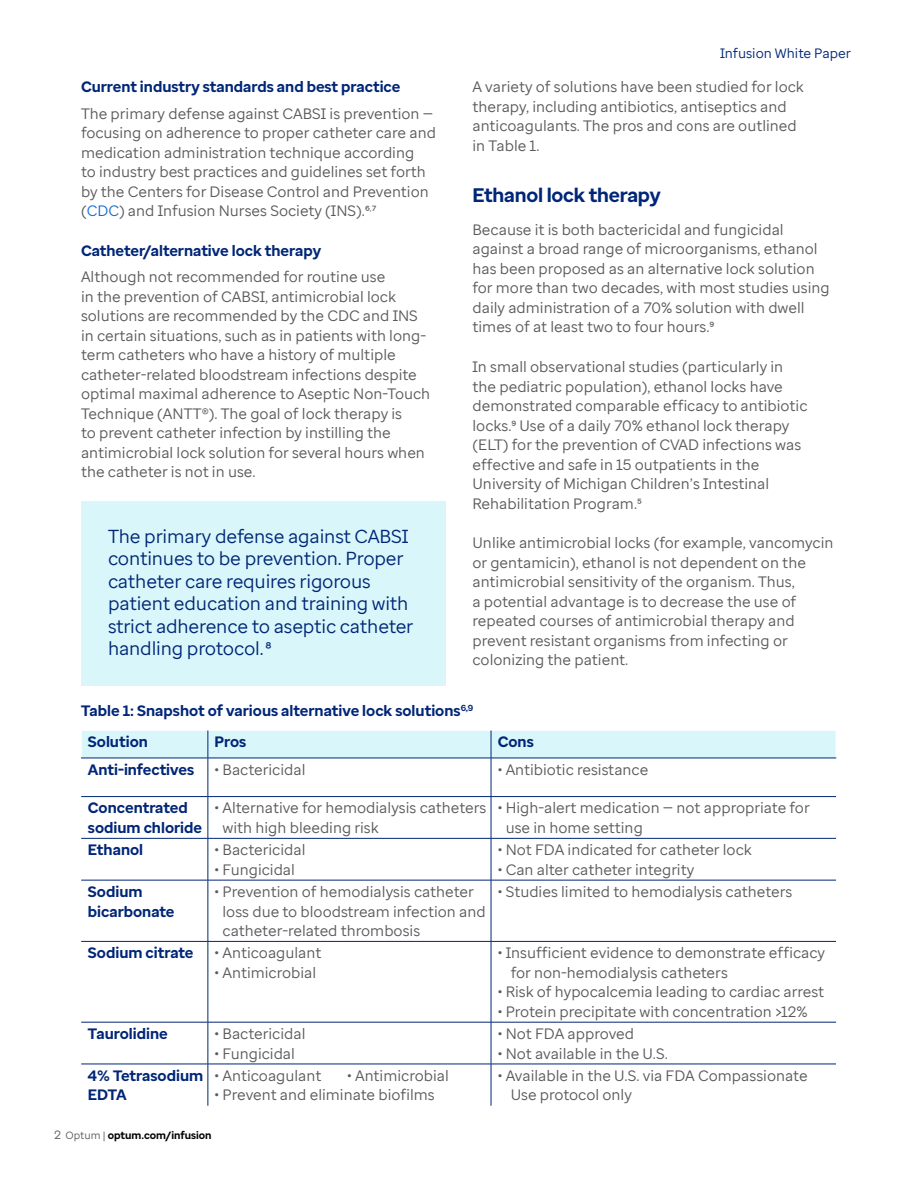
<style>
.page{position:relative;width:918px;height:1188px;background:#fff}
.page>*{position:absolute;margin:0;border:0;box-sizing:border-box;transform-origin:0 0}
.Section___Subhead_SML__choose_1{font:700 19.5px "Enterprise Sans";letter-spacing:-.01em;color:#002677}
.Callout_Head__19_auto_dk_blue{font:18.75px/22.5px "Enterprise Sans";letter-spacing:-.01em;color:#002677}
.Body_10_13{font:15px/19.5px "Enterprise Sans";color:#5a5a5a}
.Body_10_13-2{font:700 15px/19.5px "Enterprise Sans";color:#002677}
.Internal_-_Body_9_11{font:13.5px "Enterprise Sans";color:#002677}
.B2B_Signoff__7_8__-_black{font:700 10.5px "Enterprise Sans";color:#000}
.s1{color:#196ecf}
.s2{font-weight:400;font-size:12px;color:#5a5a5a}
.s3{font-weight:400;color:#5a5a5a}
</style>
<div class="page">
<div style="left:81px;top:501px;width:365px;height:185px;background:#d9f6fa"></div>
<svg style="left:81px;top:730px;width:756px;height:28px;background:#d5f1f7"></svg>
<hr style="left:81px;top:758px;width:127px;height:1px;background:#002677">
<hr style="left:208px;top:758px;width:283px;height:1px;background:#002677">
<hr style="left:208px;top:758px;width:1px;height:38px;background:#002677">
<hr style="left:491px;top:758px;width:345px;height:1px;background:#002677">
<hr style="left:491px;top:758px;width:1px;height:38px;background:#002677">
<hr style="left:81px;top:796px;width:127px;height:1px;background:#002677">
<hr style="left:208px;top:796px;width:283px;height:1px;background:#002677">
<hr style="left:208px;top:797px;width:1px;height:41px;background:#002677">
<hr style="left:491px;top:796px;width:345px;height:1px;background:#002677">
<hr style="left:491px;top:797px;width:1px;height:41px;background:#002677">
<hr style="left:81px;top:838px;width:127px;height:1px;background:#002677">
<hr style="left:208px;top:838px;width:283px;height:1px;background:#002677">
<hr style="left:208px;top:839px;width:1px;height:41px;background:#002677">
<hr style="left:491px;top:838px;width:345px;height:1px;background:#002677">
<hr style="left:491px;top:839px;width:1px;height:41px;background:#002677">
<hr style="left:81px;top:880px;width:127px;height:1px;background:#002677">
<hr style="left:208px;top:880px;width:283px;height:1px;background:#002677">
<hr style="left:208px;top:880px;width:1px;height:61px;background:#002677">
<hr style="left:491px;top:880px;width:345px;height:1px;background:#002677">
<hr style="left:491px;top:880px;width:1px;height:61px;background:#002677">
<hr style="left:81px;top:941px;width:127px;height:1px;background:#002677">
<hr style="left:208px;top:941px;width:283px;height:1px;background:#002677">
<hr style="left:208px;top:942px;width:1px;height:80px;background:#002677">
<hr style="left:491px;top:941px;width:345px;height:1px;background:#002677">
<hr style="left:491px;top:942px;width:1px;height:80px;background:#002677">
<hr style="left:81px;top:1022px;width:127px;height:1px;background:#002677">
<hr style="left:208px;top:1022px;width:283px;height:1px;background:#002677">
<hr style="left:208px;top:1022px;width:1px;height:42px;background:#002677">
<hr style="left:491px;top:1022px;width:345px;height:1px;background:#002677">
<hr style="left:491px;top:1022px;width:1px;height:42px;background:#002677">
<hr style="left:81px;top:1064px;width:127px;height:1px;background:#002677">
<hr style="left:208px;top:1064px;width:283px;height:1px;background:#002677">
<hr style="left:208px;top:1064px;width:1px;height:42px;background:#002677">
<hr style="left:491px;top:1064px;width:345px;height:1px;background:#002677">
<hr style="left:491px;top:1064px;width:1px;height:42px;background:#002677">
<p class="Body_10_13-2" style="left:81px;top:77px;width:321px">Current industry standards and best practice</p>
<p class="Body_10_13" style="left:81px;top:104px;width:356px">The primary defense against CABSI is prevention — focusing on adherence to proper catheter care and medication administration technique according<br>to industry best practices and guidelines set forth by the Centers for Disease Control and Prevention (<span class="s1">CDC</span>) and Infusion Nurses Society (INS).⁶<sup>,</sup>⁷</p>
<p class="Body_10_13-2" style="left:81px;top:241px;width:242px">Catheter/alternative lock therapy</p>
<p class="Body_10_13" style="left:81px;top:267px;width:351px">Although not recommended for routine use<br>in the prevention of CABSI, antimicrobial lock solutions are recommended by the CDC and INS in certain situations, such as in patients with long&shy;term catheters who have a history of multiple catheter-related bloodstream infections despite optimal maximal adherence to Aseptic Non-Touch Technique (ANTT®). The goal of lock therapy is<br>to prevent catheter infection by instilling the antimicrobial lock solution for several hours when the catheter is not in use.</p>
<p class="Callout_Head__19_auto_dk_blue" style="left:108px;top:525px;width:307px">The primary defense against CABSI continues to be prevention. Proper catheter care requires rigorous patient education and training with strict adherence to aseptic catheter handling protocol.⁸</p>
<p class="Internal_-_Body_9_11" style="left:720px;top:44px;width:133px">Infusion White Paper</p>
<p class="Body_10_13" style="left:472px;top:77px;width:333px">A variety of solutions have been studied for lock therapy, including antibiotics, antiseptics and anticoagulants. The pros and cons are outlined in Table 1.</p>
<p class="Section___Subhead_SML__choose_1" style="left:472px;top:182px;width:190px">Ethanol lock therapy</p>
<p class="Body_10_13" style="left:472px;top:220px;width:359px">Because it is both bactericidal and fungicidal against a broad range of microorganisms, ethanol has been proposed as an alternative lock solution for more than two decades, with most studies using daily administration of a 70% solution with dwell times of at least two to four hours.⁹</p>
<p class="Body_10_13" style="left:472px;top:357px;width:336px">In small observational studies (particularly in the pediatric population), ethanol locks have demonstrated comparable efficacy to antibiotic locks.⁹ Use of a daily 70% ethanol lock therapy (ELT) for the prevention of CVAD infections was effective and safe in 15 outpatients in the University of Michigan Children’s Intestinal Rehabilitation Program.⁵</p>
<p class="Body_10_13" style="left:472px;top:533px;width:363px">Unlike antimicrobial locks (for example, vancomycin or gentamicin), ethanol is not dependent on the antimicrobial sensitivity of the organism. Thus,<br>a potential advantage is to decrease the use of repeated courses of antimicrobial therapy and prevent resistant organisms from infecting or colonizing the patient.</p>
<p class="Body_10_13-2" style="left:81px;top:701px;width:394px">Table 1: Snapshot of various alternative lock solutions<sup>6,9</sup></p>
<p class="Body_10_13-2" style="left:88px;top:732px;width:61px">Solution</p>
<p class="Body_10_13-2" style="left:215px;top:732px;width:33px">Pros</p>
<p class="Body_10_13-2" style="left:498px;top:732px;width:38px">Cons</p>
<p class="Body_10_13-2" style="left:88px;top:760px;width:108px">Anti-infectives</p>
<p class="Body_10_13" style="left:215px;top:760px;width:92px">• Bactericidal</p>
<p class="Body_10_13" style="left:498px;top:760px;width:152px">• Antibiotic resistance</p>
<p class="Body_10_13-2" style="left:88px;top:798px;width:116px">Concentrated sodium chloride</p>
<p class="Body_10_13" style="left:223px;top:798px;width:265px;text-indent:-8px">• Alternative for hemodialysis catheters with high bleeding risk</p>
<p class="Body_10_13" style="left:506px;top:798px;width:306px;text-indent:-8px">• High-alert medication — not appropriate for use in home setting</p>
<p class="Body_10_13-2" style="left:88px;top:840px;width:57px">Ethanol</p>
<p class="Body_10_13" style="left:215px;top:840px;width:92px">• Bactericidal</p>
<p class="Body_10_13" style="left:215px;top:860px;width:82px">• Fungicidal</p>
<p class="Body_10_13" style="left:498px;top:840px;width:256px">• Not FDA indicated for catheter lock</p>
<p class="Body_10_13" style="left:498px;top:860px;width:198px">• Can alter catheter integrity</p>
<p class="Body_10_13-2" style="left:88px;top:882px;width:88px">Sodium bicarbonate</p>
<p class="Body_10_13" style="left:223px;top:882px;width:265px;text-indent:-8px">• Prevention of hemodialysis catheter loss due to bloodstream infection and catheter-related thrombosis</p>
<p class="Body_10_13" style="left:498px;top:882px;width:296px">• Studies limited to hemodialysis catheters</p>
<p class="Body_10_13-2" style="left:88px;top:943px;width:107px">Sodium citrate</p>
<p class="Body_10_13" style="left:215px;top:943px;width:108px">• Anticoagulant</p>
<p class="Body_10_13" style="left:215px;top:963px;width:103px">• Antimicrobial</p>
<p class="Body_10_13" style="left:511px;top:943px;width:316px;text-indent:-13px">• Insufficient evidence to demonstrate efficacy for non-hemodialysis catheters</p>
<p class="Body_10_13" style="left:498px;top:982px;width:328px">• Risk of hypocalcemia leading to cardiac arrest</p>
<p class="Body_10_13" style="left:498px;top:1002px;width:311px">• Protein precipitate with concentration &gt;12%</p>
<p class="Body_10_13-2" style="left:88px;top:1024px;width:81px">Taurolidine</p>
<p class="Body_10_13" style="left:215px;top:1024px;width:92px">• Bactericidal</p>
<p class="Body_10_13" style="left:215px;top:1043px;width:82px">• Fungicidal</p>
<p class="Body_10_13-2" style="left:88px;top:1066px;width:117px">4% Tetrasodium<br>EDTA</p>
<p class="Body_10_13" style="left:215px;top:1066px;width:108px">• Anticoagulant</p>
<p class="Body_10_13" style="left:347px;top:1066px;width:103px">• Antimicrobial</p>
<p class="Body_10_13" style="left:215px;top:1085px;width:222px">• Prevent and eliminate biofilms</p>
<p class="B2B_Signoff__7_8__-_black" style="left:54px;top:1129px;width:159px"><span class="s2">2</span> <span class="s3">Optum |</span> optum.com/infusion</p>
<p class="Body_10_13" style="left:498px;top:1024px;width:138px">• Not FDA approved</p>
<p class="Body_10_13" style="left:498px;top:1043px;width:172px">• Not available in the U.S.</p>
<p class="Body_10_13" style="left:511px;top:1066px;width:298px;text-indent:-13px">• Available in the U.S. via FDA Compassionate<br>Use protocol only</p>
</div>
